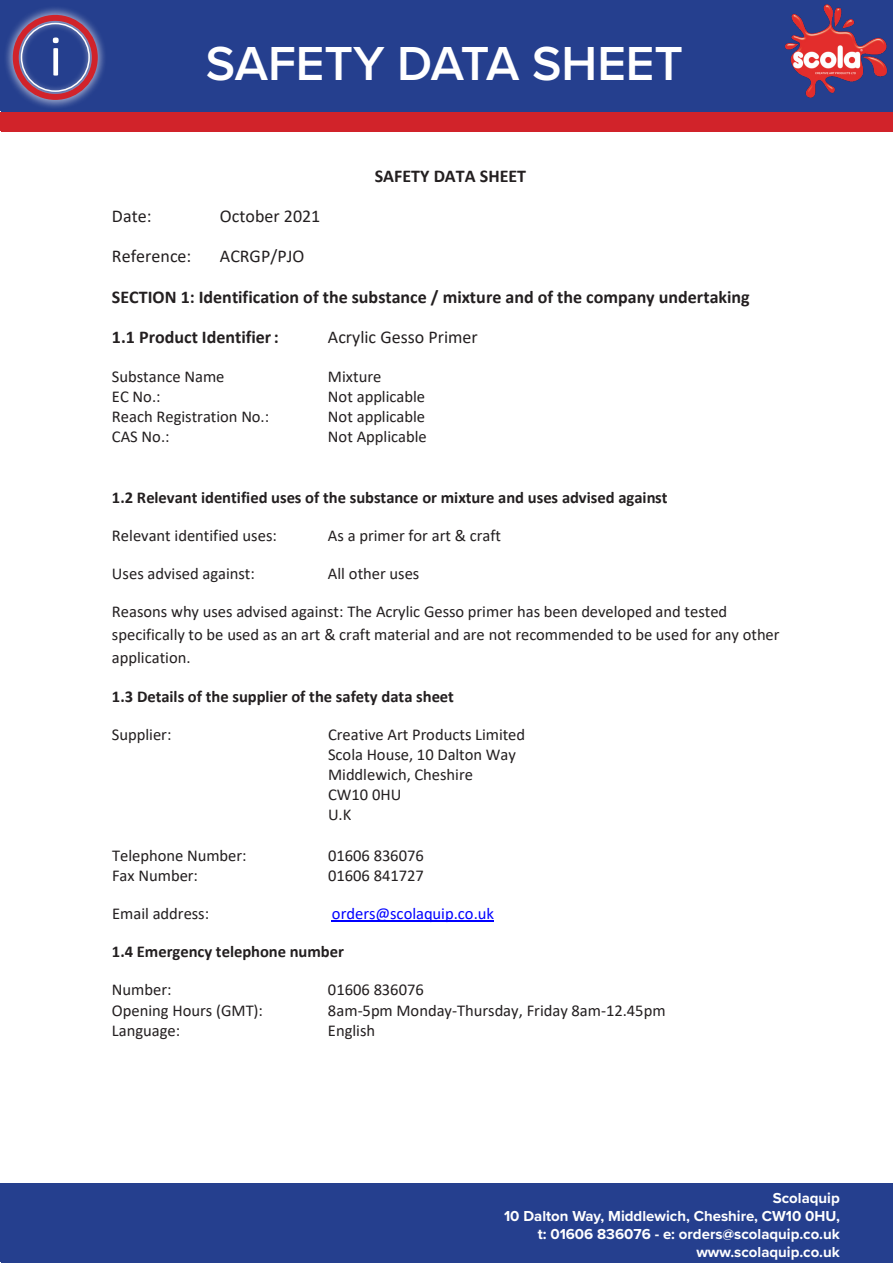
<style>
.page{position:relative;width:893px;height:1263px;background:#fff}
.page>*{position:absolute;margin:0;border:0;box-sizing:border-box;transform-origin:0 0}
.t1{font:58.5px "Calibri";color:#fff}
.t2{font:600 49.5px "Proxima Nova";color:#fff}
.t3{font:700 18px "Calibri";color:#231f20}
.t4{font:18px "Calibri";color:#231f20}
.t5{font:16.5px/20.1px "Calibri";color:#231f20}
.t6{font:700 16.5px "Calibri";letter-spacing:-.005em;color:#231f20}
.t7{font:16.5px "Calibri";color:#00f}
.t8{font:700 15px "Proxima Nova";color:#fff}
</style>
<div class="page">
<div style="left:0;top:113px;width:893px;height:18px;background:#d1232a"></div>
<div style="left:1px;top:1px;width:892px;height:111px;background:#253f8e"></div>
<svg style="left:6px;top:8px;width:99px;height:100px"></svg>
<div style="left:13px;top:15px;width:85px;height:85px;border:6px solid #d1232a;border-radius:50%"></div>
<div style="left:21px;top:23px;width:69px;height:69px;border:2px solid #fff;border-radius:50%"></div>
<img style="left:785px;top:4px;width:103px;height:94px">
<div style="left:1px;top:114px;width:892px;height:18px;background:#d1232a"></div>
<div style="left:1px;top:1184px;width:892px;height:79px;background:#253f8e"></div>
<hr style="left:332px;top:921px;width:162px;height:1px;background:#00f">
<p class="t1" style="left:49px;top:15px;width:15px">i</p>
<p class="t2" style="left:206px;top:27px;width:479px">SAFETY DATA SHEET</p>
<p class="t3" style="left:375px;top:163px;width:153px">SAFETY DATA SHEET</p>
<p class="t4" style="left:112px;top:204px;width:41px">Date:</p>
<p class="t4" style="left:220px;top:204px;width:102px">October 2021</p>
<p class="t4" style="left:112px;top:244px;width:81px">Reference:</p>
<p class="t4" style="left:220px;top:244px;width:86px">ACRGP/PJO</p>
<p class="t3" style="left:112px;top:284px;width:639px">SECTION 1: Identification of the substance / mixture and of the company undertaking</p>
<p class="t3" style="left:112px;top:324px;width:168px">1.1 Product Identifier:</p>
<p class="t4" style="left:328px;top:325px;width:151px">Acrylic Gesso Primer</p>
<p class="t5" style="left:112px;top:366px;width:114px">Substance Name</p>
<p class="t5" style="left:328px;top:366px;width:55px">Mixture</p>
<p class="t5" style="left:112px;top:386px;width:50px">EC No.:</p>
<p class="t5" style="left:328px;top:386px;width:99px">Not applicable</p>
<p class="t5" style="left:112px;top:406px;width:159px">Reach Registration No.:</p>
<p class="t5" style="left:328px;top:406px;width:99px">Not applicable</p>
<p class="t5" style="left:112px;top:426px;width:59px">CAS No.:</p>
<p class="t5" style="left:328px;top:426px;width:100px">Not Applicable</p>
<p class="t6" style="left:112px;top:485px;width:557px">1.2 Relevant identified uses of the substance or mixture and uses advised against</p>
<p class="t5" style="left:112px;top:525px;width:166px">Relevant identified uses:</p>
<p class="t5" style="left:328px;top:525px;width:174px">As a primer for art &amp; craft</p>
<p class="t5" style="left:112px;top:563px;width:144px">Uses advised against:</p>
<p class="t5" style="left:328px;top:563px;width:93px">All other uses</p>
<p class="t5" style="left:112px;top:600px;width:669px;line-height:23.1px">Reasons why uses advised against: The Acrylic Gesso primer has been developed and tested specifically to be used as an art &amp; craft material and are not recommended to be used for any other application.</p>
<p class="t6" style="left:112px;top:684px;width:343px">1.3 Details of the supplier of the safety data sheet</p>
<p class="t5" style="left:112px;top:724px;width:61px">Supplier:</p>
<p class="t5" style="left:328px;top:724px;width:199px">Creative Art Products Limited<br>Scola House, 10 Dalton Way<br>Middlewich, Cheshire<br>CW10 0HU<br>U.K</p>
<p class="t5" style="left:112px;top:845px;width:136px">Telephone Number:</p>
<p class="t5" style="left:328px;top:845px;width:97px">01606 836076</p>
<p class="t5" style="left:112px;top:865px;width:87px">Fax Number:</p>
<p class="t5" style="left:328px;top:865px;width:97px">01606 841727</p>
<p class="t5" style="left:112px;top:903px;width:99px">Email address:</p>
<p class="t7" style="left:332px;top:902px;width:164px">orders@scolaquip.co.uk</p>
<p class="t6" style="left:112px;top:940px;width:233px">1.4 Emergency telephone number</p>
<p class="t5" style="left:112px;top:979px;width:61px">Number:</p>
<p class="t5" style="left:328px;top:979px;width:97px">01606 836076</p>
<p class="t5" style="left:112px;top:1000px;width:153px">Opening Hours (GMT):</p>
<p class="t5" style="left:328px;top:1000px;width:339px">8am-5pm Monday-Thursday, Friday 8am-12.45pm</p>
<p class="t5" style="left:112px;top:1020px;width:70px">Language:</p>
<p class="t5" style="left:328px;top:1020px;width:49px">English</p>
<p class="t8" style="left:773px;top:1186px;width:69px">Scolaquip</p>
<p class="t8" style="left:504px;top:1204px;width:337px">10 Dalton Way, Middlewich, Cheshire, CW10 0HU,</p>
<p class="t8" style="left:538px;top:1222px;width:304px">t: 01606 836076 - e: orders@scolaquip.co.uk</p>
<p class="t8" style="left:696px;top:1240px;width:145px">www.scolaquip.co.uk</p>
</div>
